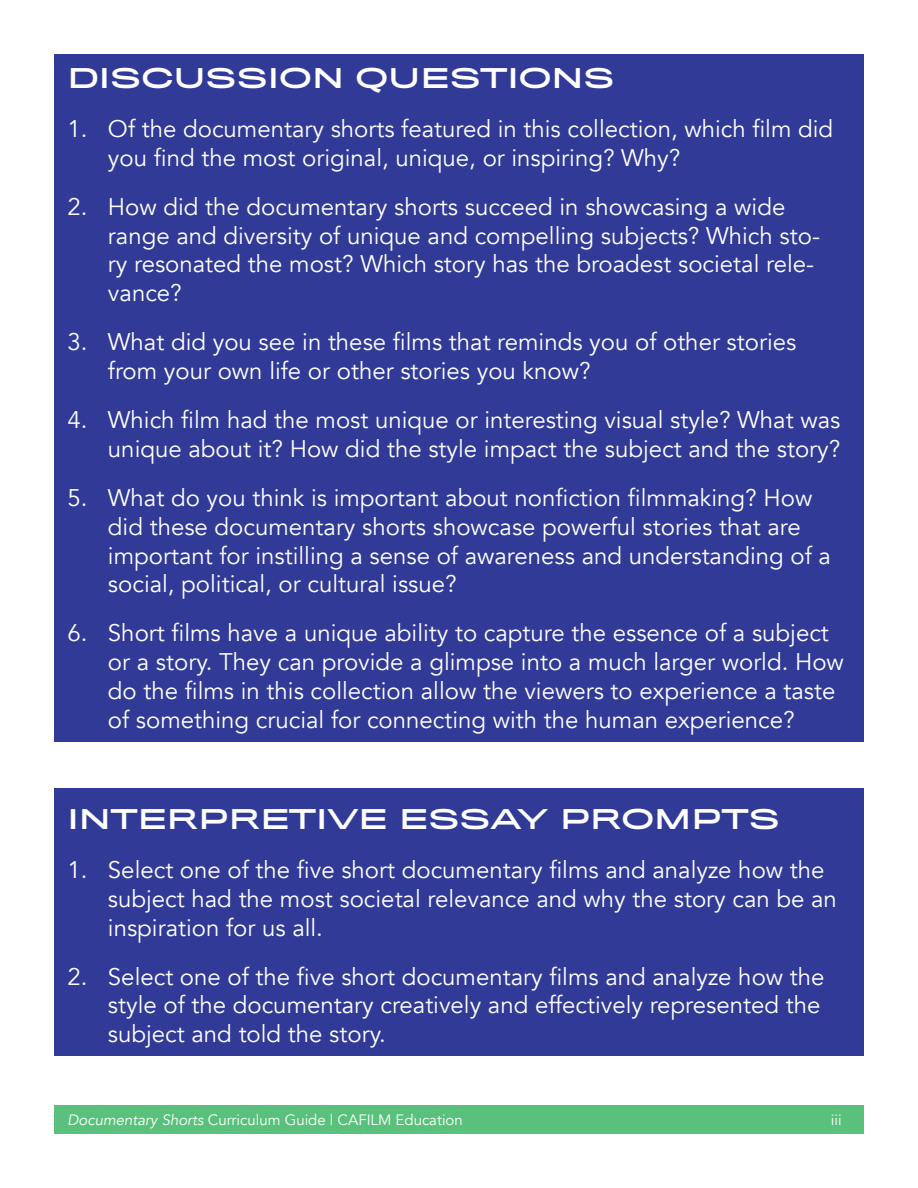
<style>
.page{position:relative;width:918px;height:1188px;background:#fff}
.page>*{position:absolute;margin:0;border:0;box-sizing:border-box;transform-origin:0 0}
.t1{font:25.5px "Titling Gothic FB Extended Standard";color:#fff}
.t2{font:24px/28.8px "Avenir";color:#fff}
.t3{font:15px "Avenir";color:#fff}
.s1{font-style:italic}
</style>
<div class="page">
<div style="left:54px;top:1105px;width:810px;height:29px;background:#59c17c"></div>
<div style="left:54px;top:54px;width:810px;height:687px;background:#313a97"></div>
<div style="left:54px;top:788px;width:810px;height:268px;background:#313a97"></div>
<p class="t1" style="left:68px;top:62px;width:549px">DISCUSSION QUESTIONS</p>
<p class="t2" style="left:108px;top:115px;width:727px;text-indent:-40px">1. Of the documentary shorts featured in this collection, which film did you find the most original, unique, or inspiring? Why?</p>
<p class="t2" style="left:108px;top:193px;width:714px;text-indent:-40px">2. How did the documentary shorts succeed in showcasing a wide range and diversity of unique and compelling subjects? Which sto&shy;ry resonated the most? Which story has the broadest societal rele&shy;vance?</p>
<p class="t2" style="left:108px;top:328px;width:690px;text-indent:-40px">3. What did you see in these films that reminds you of other stories from your own life or other stories you know?</p>
<p class="t2" style="left:68px;top:406px;width:774px;text-align:right">4. Which film had the most unique or interesting visual style? What was unique about it? How did the style impact the subject and the story?</p>
<p class="t2" style="left:108px;top:484px;width:725px;text-indent:-40px">5. What do you think is important about nonfiction filmmaking? How did these documentary shorts showcase powerful stories that are important for instilling a sense of awareness and understanding of a social, political, or cultural issue?</p>
<p class="t2" style="left:108px;top:619px;width:738px;text-indent:-40px">6. Short films have a unique ability to capture the essence of a subject or a story. They can provide a glimpse into a much larger world. How do the films in this collection allow the viewers to experience a taste of something crucial for connecting with the human experience?</p>
<p class="t1" style="left:68px;top:803px;width:714px">INTERPRETIVE ESSAY PROMPTS</p>
<p class="t2" style="left:108px;top:856px;width:730px;text-indent:-40px">1. Select one of the five short documentary films and analyze how the subject had the most societal relevance and why the story can be an inspiration for us all.</p>
<p class="t2" style="left:108px;top:962px;width:718px;text-indent:-40px">2. Select one of the five short documentary films and analyze how the style of the documentary creatively and effectively represented the subject and told the story.</p>
<p class="t3" style="left:68px;top:1111px;width:397px"><span class="s1">Documentary Shorts</span> Curriculum Guide | CAFILM Education</p>
<p class="t3" style="left:831px;top:1111px;width:12px">iii</p>
</div>
